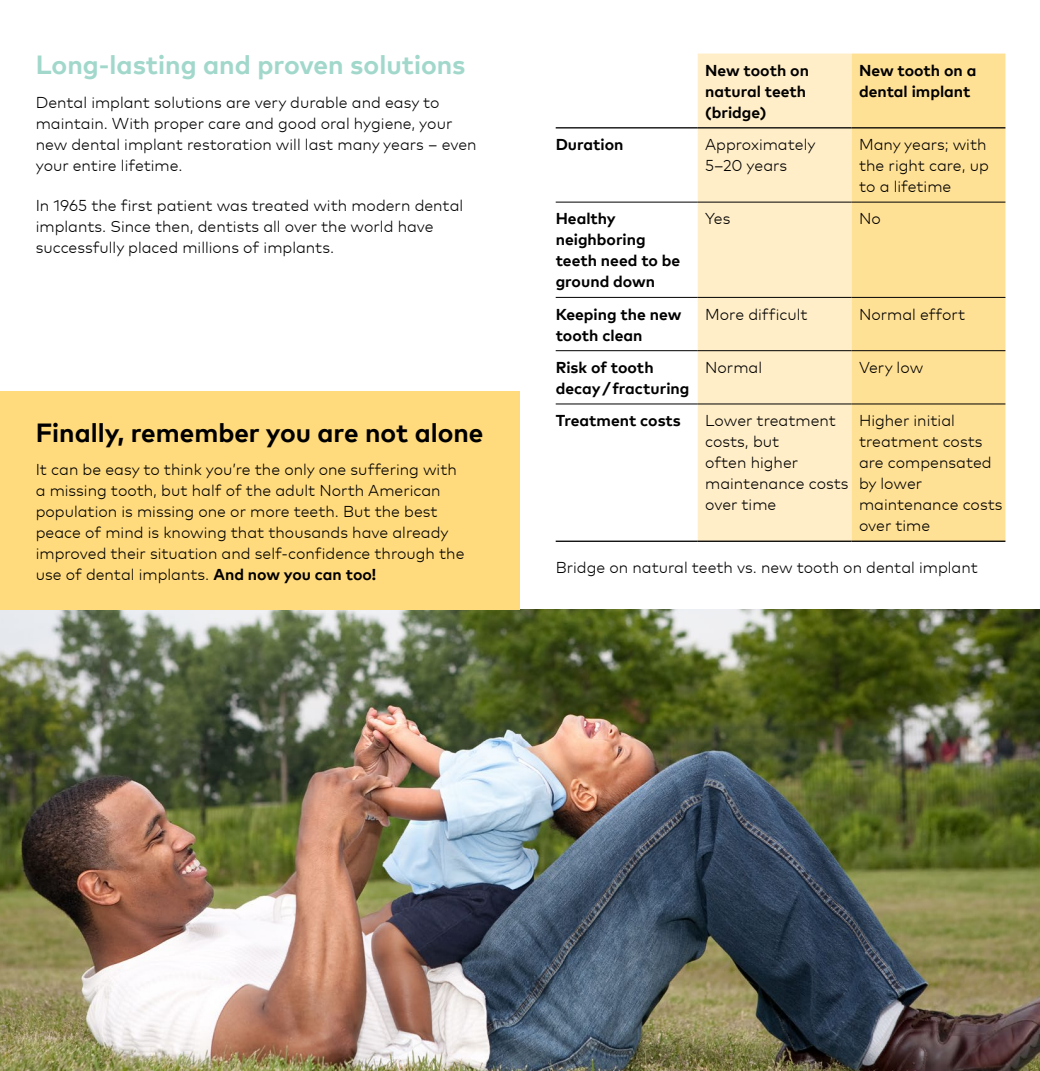
<style>
.page{position:relative;width:1040px;height:1071px;background:#fff}
.page>*{position:absolute;margin:0;border:0;box-sizing:border-box;transform-origin:0 0}
.t1{font:700 26.25px "Mark Pro";color:#a2d8cb}
.t2{font:700 26.25px "Mark Pro";color:#000}
.t3{font:300 15.75px/21px "Mark Pro";color:#000}
.t4{font:700 15.75px/21px "Mark Pro";color:#000}
.s1{font-weight:700}
</style>
<div class="page">
<img style="left:0;top:610px;width:1040px;height:461px">
<div style="left:0;top:391px;width:520px;height:219px;background:#ffdb7e"></div>
<div style="left:697px;top:54px;width:154px;height:487px;background:#ffeec8"></div>
<div style="left:851px;top:54px;width:154px;height:487px;background:#ffe196"></div>
<hr style="left:555px;top:202px;width:142px;height:1px;background:#000">
<hr style="left:697px;top:202px;width:154px;height:1px;background:#000">
<hr style="left:851px;top:202px;width:154px;height:1px;background:#000">
<hr style="left:555px;top:297px;width:142px;height:1px;background:#000">
<hr style="left:697px;top:297px;width:154px;height:1px;background:#000">
<hr style="left:851px;top:297px;width:154px;height:1px;background:#000">
<hr style="left:555px;top:350px;width:142px;height:1px;background:#000">
<hr style="left:697px;top:350px;width:154px;height:1px;background:#000">
<hr style="left:851px;top:350px;width:154px;height:1px;background:#000">
<hr style="left:555px;top:404px;width:142px;height:1px;background:#000">
<hr style="left:697px;top:404px;width:154px;height:1px;background:#000">
<hr style="left:851px;top:404px;width:154px;height:1px;background:#000">
<hr style="left:555px;top:541px;width:142px;height:1px;background:#000">
<hr style="left:697px;top:541px;width:154px;height:1px;background:#000">
<hr style="left:851px;top:541px;width:154px;height:1px;background:#000">
<hr style="left:555px;top:127px;width:142px;height:1px;background:#000">
<hr style="left:697px;top:127px;width:154px;height:1px;background:#000">
<hr style="left:851px;top:127px;width:154px;height:1px;background:#000">
<h1 class="t1" style="left:36px;top:45px;width:431px">Long-lasting and proven solutions</h1>
<p class="t3" style="left:36px;top:90px;width:442px">Dental implant solutions are very durable and easy to maintain. With proper care and good oral hygiene, your new dental implant restoration will last many years – even your entire lifetime.</p>
<p class="t3" style="left:36px;top:194px;width:429px">In 1965 the first patient was treated with modern dental implants. Since then, dentists all over the world have successfully placed millions of implants.</p>
<h1 class="t2" style="left:36px;top:412px;width:449px">Finally, remember you are not alone</h1>
<p class="t3" style="left:36px;top:458px;width:430px">It can be easy to think you’re the only one suffering with a missing tooth, but half of the adult North American population is missing one or more teeth. But the best peace of mind is knowing that thousands have already improved their situation and self-confidence through the use of dental implants. <span class="s1">And now you can too!</span></p>
<p class="t4" style="left:705px;top:59px;width:105px">New tooth on natural teeth (bridge)</p>
<p class="t4" style="left:859px;top:58px;width:119px">New tooth on a dental implant</p>
<p class="t4" style="left:555px;top:133px;width:69px">Duration</p>
<p class="t3" style="left:705px;top:133px;width:112px">Approximately<br>5–20 years</p>
<p class="t3" style="left:859px;top:133px;width:131px">Many years; with the right care, up to a lifetime</p>
<p class="t4" style="left:555px;top:207px;width:126px">Healthy neighboring teeth need to be ground down</p>
<p class="t3" style="left:705px;top:207px;width:27px">Yes</p>
<p class="t3" style="left:859px;top:207px;width:23px">No</p>
<p class="t4" style="left:555px;top:302px;width:127px">Keeping the new tooth clean</p>
<p class="t3" style="left:705px;top:302px;width:104px">More difficult</p>
<p class="t3" style="left:859px;top:302px;width:108px">Normal effort</p>
<p class="t4" style="left:555px;top:356px;width:135px">Risk of tooth decay/fracturing</p>
<p class="t3" style="left:705px;top:356px;width:58px">Normal</p>
<p class="t3" style="left:859px;top:356px;width:66px">Very low</p>
<p class="t4" style="left:555px;top:409px;width:127px">Treatment costs</p>
<p class="t3" style="left:705px;top:409px;width:145px">Lower treatment costs, but<br>often higher maintenance costs over time</p>
<p class="t3" style="left:859px;top:409px;width:145px">Higher initial treatment costs are compensated by lower maintenance costs over time</p>
<p class="t3" style="left:555px;top:556px;width:423px">Bridge on natural teeth vs. new tooth on dental implant</p>
</div>
